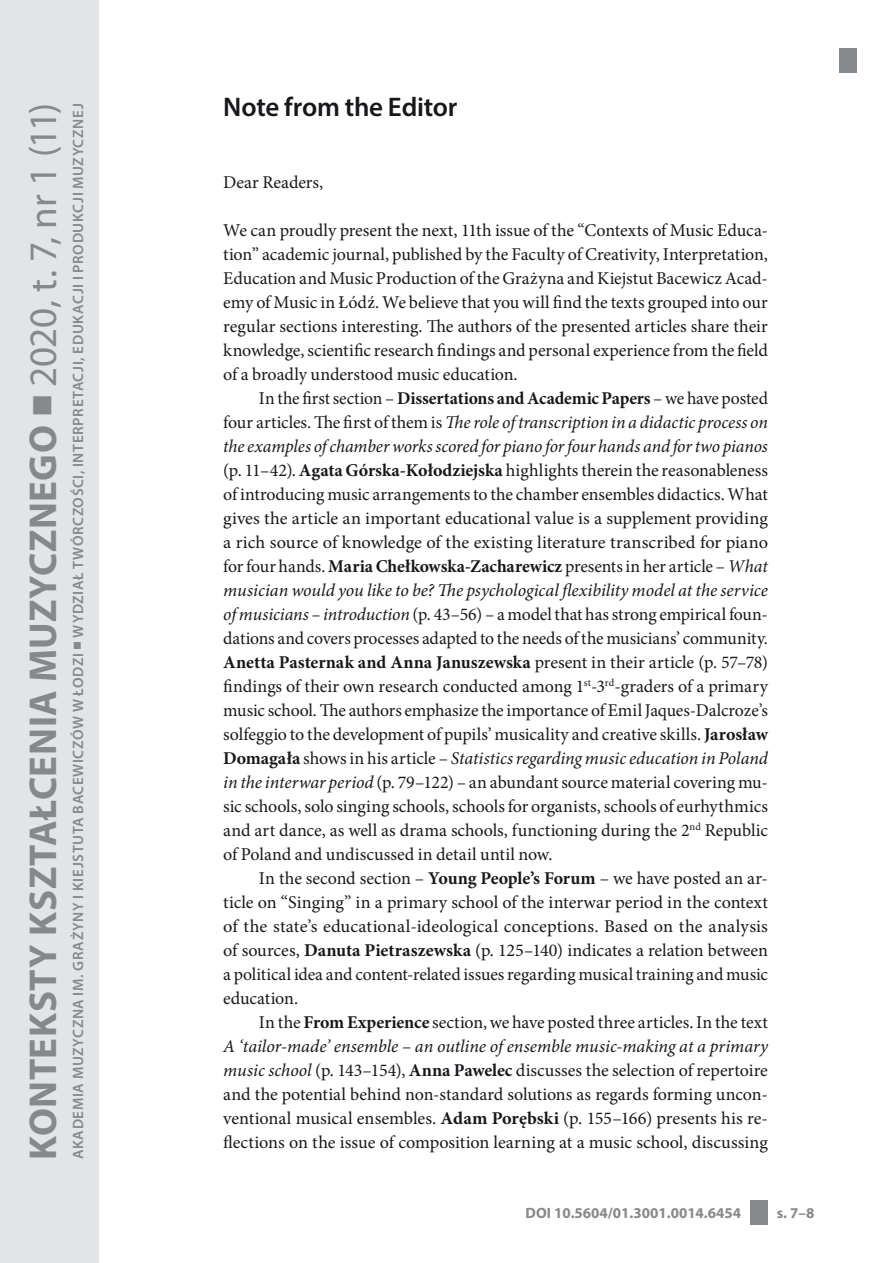
<style>
.page{position:relative;width:893px;height:1263px;background:#fff}
.page>*{position:absolute;margin:0;border:0;box-sizing:border-box;transform-origin:0 0}
.t1{font:700 39px "Myriad Pro";letter-spacing:.015em;color:#87888a}
.t2{font:600 27px "Myriad Pro";letter-spacing:-.005em;color:#1a171c}
.t3{font:18px/24px "Minion Pro";letter-spacing:-.005em;color:#1a171c;text-align:justify}
.t4{font:600 15px "Myriad Pro";letter-spacing:.045em;color:#87888a}
.t5{font:700 15px "Myriad Pro";color:#87888a}
.s1{font-weight:400}
.s2{font-weight:700}
.s3{font-style:italic}
</style>
<div class="page">
<div style="left:0;top:0;width:98px;height:1263px;background:#e3e4e5"></div>
<div style="left:839px;top:48px;width:18px;height:24px;background:#87888a"></div>
<div style="left:750px;top:1200px;width:18px;height:24px;background:#87888a"></div>
<h1 class="t1" style="left:17px;top:1160px;width:1058px;rotate:-90deg">KONTEKSTY KSZTAŁCENIA MUZYCZNEGO ■ <span class="s1">2020, t. 7, nr 1 (11)</span></h1>
<p class="t4" style="left:68px;top:1159px;width:1057px;rotate:-90deg">AKADEMIA MUZYCZNA IM. GRAŻYNY I KIEJSTUTA BACEWICZÓW W ŁODZI ■ WYDZIAŁ TWÓRCZOŚCI, INTERPRETACJI, EDUKACJI I PRODUKCJI MUZYCZNEJ</p>
<h2 class="t2" style="left:223px;top:90px;width:236px">Note from the Editor</h2>
<p class="t3" style="left:223px;top:170px;width:102px">Dear Readers,</p>
<p class="t3" style="left:223px;top:218px;width:546px">We can proudly present the next, 11th issue of the “Contexts of Music Educa&shy;tion” academic journal, published by the Faculty of Creativity, Interpretation, Education and Music Production of the Grażyna and Kiejstut Bacewicz Acad&shy;emy of Music in Łódź. We believe that you will find the texts grouped into our regular sections interesting. The authors of the presented articles share their knowledge, scientific research findings and personal experience from the field of a broadly understood music education.</p>
<p class="t3" style="left:223px;top:386px;width:546px;text-indent:36px">In the first section – <span class="s2">Dissertations and Academic Papers</span> – we have posted four articles. The first of them is <span class="s3">The role of transcription in a didactic process on the examples of chamber works scored for piano for four hands and for two pianos </span>(p. 11–42). <span class="s2">Agata Górska-Kołodziejska</span> highlights therein the reasonableness of introducing music arrangements to the chamber ensembles didactics. What gives the article an important educational value is a supplement providing a rich source of knowledge of the existing literature transcribed for piano for four hands. <span class="s2">Maria Chełkowska-Zacharewicz</span> presents in her article – <span class="s3">What musician would you like to be? The psychological flexibility model at the service of musicians – introduction</span> (p. 43–56) – a model that has strong empirical foun&shy;dations and covers processes adapted to the needs of the musicians’ community.<br><span class="s2">Anetta Pasternak and Anna Januszewska</span> present in their article (p. 57–78) findings of their own research conducted among 1<sup>st</sup>-3<sup>rd</sup>-graders of a primary music school. The authors emphasize the importance of Emil Jaques-Dalcroze’s solfeggio to the development of pupils’ musicality and creative skills. <span class="s2">Jarosław Domagała</span> shows in his article – <span class="s3">Statistics regarding music education in Poland in the interwar period</span> (p. 79–122) – an abundant source material covering mu&shy;sic schools, solo singing schools, schools for organists, schools of eurhythmics and art dance, as well as drama schools, functioning during the 2<sup>nd</sup> Republic of Poland and undiscussed in detail until now.</p>
<p class="t3" style="left:223px;top:866px;width:546px;text-indent:36px">In the second section – <span class="s2">Young People’s Forum</span> – we have posted an ar&shy;ticle on “Singing” in a primary school of the interwar period in the context of the state’s educational-ideological conceptions. Based on the analysis of sources, <span class="s2">Danuta Pietraszewska</span> (p. 125–140) indicates a relation between a political idea and content-related issues regarding musical training and music education.</p>
<p class="t3" style="left:223px;top:1010px;width:546px;text-indent:36px">In the <span class="s2">From Experience</span> section,we have posted three articles.In the text <span class="s3">A ‘tailor-made’ ensemble – an outline of ensemble music-making at a primary music school</span> (p. 143–154), <span class="s2">Anna Pawelec</span> discusses the selection of repertoire and the potential behind non-standard solutions as regards forming uncon&shy;ventional musical ensembles. <span class="s2">Adam Porębski</span> (p. 155–166) presents his re&shy;flections on the issue of composition learning at a music school, discussing</p>
<p class="t5" style="left:526px;top:1203px;width:217px">DOI 10.5604/01.3001.0014.6454</p>
<p class="t5" style="left:777px;top:1203px;width:39px">s. 7–8</p>
</div>
